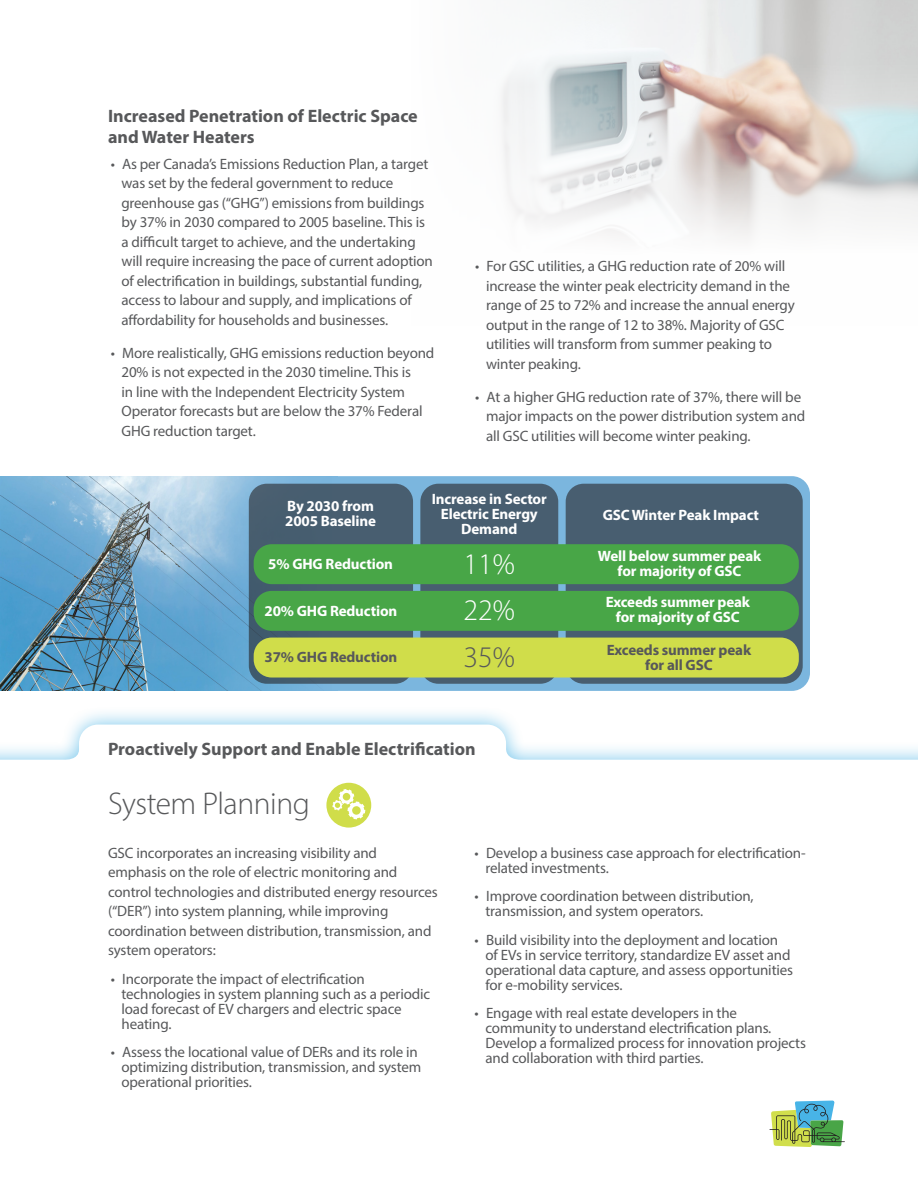
<style>
.page{position:relative;width:918px;height:1188px;background:#fff}
.page>*{position:absolute;margin:0;border:0;box-sizing:border-box;transform-origin:0 0}
.t1{font:300 31.5px "Myriad Pro";letter-spacing:-.015em;color:#57585a}
.t2{font:300 30px "Myriad Pro";color:#fff}
.t3{font:300 30px "Myriad Pro";color:#57585a}
.H_3{font:700 18px/21px "Myriad Pro";color:#57585a}
.Body{font:15px/19.5px "Myriad Pro";letter-spacing:-.01em;color:#57585a}
.Body-2{font:700 15px/15px "Myriad Pro";letter-spacing:-.01em;color:#fff;text-align:center}
.Body-3{font:700 15px/15px "Myriad Pro";letter-spacing:-.01em;color:#57585a;text-align:center}
</style>
<div class="page">
<div style="left:0;top:706px;width:918px;height:124px;background:#4bb4e6;opacity:.75"></div>
<svg style="left:0;top:725px;width:918px;height:58px"></svg>
<div style="left:0;top:783px;width:918px;height:155px;background:#fff"></div>
<svg style="left:441px;top:0;width:325px;height:251px;fill:#f4f5f5"></svg>
<svg style="left:338px;top:476px;width:472px;height:215px;background:#7db6dc"></svg>
<img style="left:0;top:476px;width:196px;height:215px">
<svg style="left:196px;top:476px;width:142px;height:215px;background:#79b1d7"></svg>
<div style="left:249px;top:484px;width:164px;height:200px;background:#485e70;border-radius:18px"></div>
<div style="left:420px;top:484px;width:138px;height:200px;background:#485e70;border-radius:18px"></div>
<div style="left:566px;top:484px;width:237px;height:200px;background:#485e70;border-radius:18px"></div>
<div style="left:254px;top:544px;width:545px;height:40px;background:#48a647;border-radius:18px"></div>
<div style="left:254px;top:591px;width:545px;height:40px;background:#48a647;border-radius:18px"></div>
<div style="left:254px;top:638px;width:545px;height:40px;background:#d0dd4a;border-radius:18px"></div>
<svg style="left:770px;top:1101px;width:75px;height:46px"></svg>
<div style="left:326px;top:783px;width:45px;height:45px;background:#d0dd4a;border-radius:50%"></div>
<svg style="left:332px;top:789px;width:33px;height:30px"></svg>
<p class="H_3" style="left:108px;top:104px;width:311px">Increased Penetration of Electric Space and Water Heaters</p>
<p class="Body" style="left:122px;top:154px;width:313px;text-indent:-11px">• As per Canada’s Emissions Reduction Plan, a target was set by the federal government to reduce greenhouse gas (“GHG”) emissions from buildings by 37% in 2030 compared to 2005 baseline. This is a difficult target to achieve, and the undertaking will require increasing the pace of current adoption of electrification in buildings, substantial funding, access to labour and supply, and implications of affordability for households and businesses.</p>
<p class="Body" style="left:122px;top:343px;width:314px;text-indent:-11px">• More realistically, GHG emissions reduction beyond 20% is not expected in the 2030 timeline. This is<br>in line with the Independent Electricity System Operator forecasts but are below the 37% Federal GHG reduction target.</p>
<p class="Body" style="left:486px;top:256px;width:310px;text-indent:-11px">• For GSC utilities, a GHG reduction rate of 20% will increase the winter peak electricity demand in the range of 25 to 72% and increase the annual energy output in the range of 12 to 38%. Majority of GSC utilities will transform from summer peaking to winter peaking.</p>
<p class="Body" style="left:486px;top:387px;width:321px;text-indent:-11px">• At a higher GHG reduction rate of 37%, there will be major impacts on the power distribution system and all GSC utilities will become winter peaking.</p>
<p class="Body-2" style="left:432px;top:491px;width:117px">Increase in Sector<br>Electric Energy<br>Demand</p>
<p class="Body-2" style="left:285px;top:498px;width:92px;text-align:left">By 2030 from<br>2005 Baseline</p>
<p class="Body-2" style="left:268px;top:556px;width:126px">5% GHG Reduction</p>
<p class="Body-2" style="left:598px;top:548px;width:165px">Well below summer peak for majority of GSC</p>
<p class="Body-2" style="left:265px;top:603px;width:134px">20% GHG Reduction</p>
<p class="Body-2" style="left:606px;top:594px;width:146px">Exceeds summer peak for majority of GSC</p>
<p class="Body-3" style="left:265px;top:649px;width:134px">37% GHG Reduction</p>
<p class="Body-3" style="left:607px;top:642px;width:146px">Exceeds summer peak for all GSC</p>
<p class="Body-2" style="left:603px;top:507px;width:158px">GSC Winter Peak Impact</p>
<h2 class="t2" style="left:464px;top:546px;width:53px">11%</h2>
<h2 class="t2" style="left:464px;top:592px;width:53px">22%</h2>
<h2 class="t3" style="left:464px;top:639px;width:53px">35%</h2>
<p class="H_3" style="left:108px;top:737px;width:369px">Proactively Support and Enable Electrification</p>
<h2 class="t1" style="left:108px;top:785px;width:203px">System Planning</h2>
<p class="Body" style="left:108px;top:843px;width:331px">GSC incorporates an increasing visibility and emphasis on the role of electric monitoring and control technologies and distributed energy resources (“DER”) into system planning, while improving coordination between distribution, transmission, and system operators:</p>
<p class="Body" style="left:122px;top:971px;width:310px;line-height:15px;text-indent:-11px">• Incorporate the impact of electrification technologies in system planning such as a periodic load forecast of EV chargers and electric space heating.</p>
<p class="Body" style="left:122px;top:1045px;width:301px;line-height:15px;text-indent:-11px">• Assess the locational value of DERs and its role in optimizing distribution, transmission, and system operational priorities.</p>
<p class="Body" style="left:485px;top:845px;width:322px;line-height:15px;text-indent:-11px">• Develop a business case approach for electrification&shy;related investments.</p>
<p class="Body" style="left:485px;top:889px;width:270px;line-height:15px;text-indent:-11px">• Improve coordination between distribution, transmission, and system operators.</p>
<p class="Body" style="left:485px;top:932px;width:309px;line-height:15px;text-indent:-11px">• Build visibility into the deployment and location of EVs in service territory, standardize EV asset and operational data capture, and assess opportunities for e-mobility services.</p>
<p class="Body" style="left:485px;top:1006px;width:322px;line-height:15px;text-indent:-11px">• Engage with real estate developers in the community to understand electrification plans.<br>Develop a formalized process for innovation projects and collaboration with third parties.</p>
</div>
